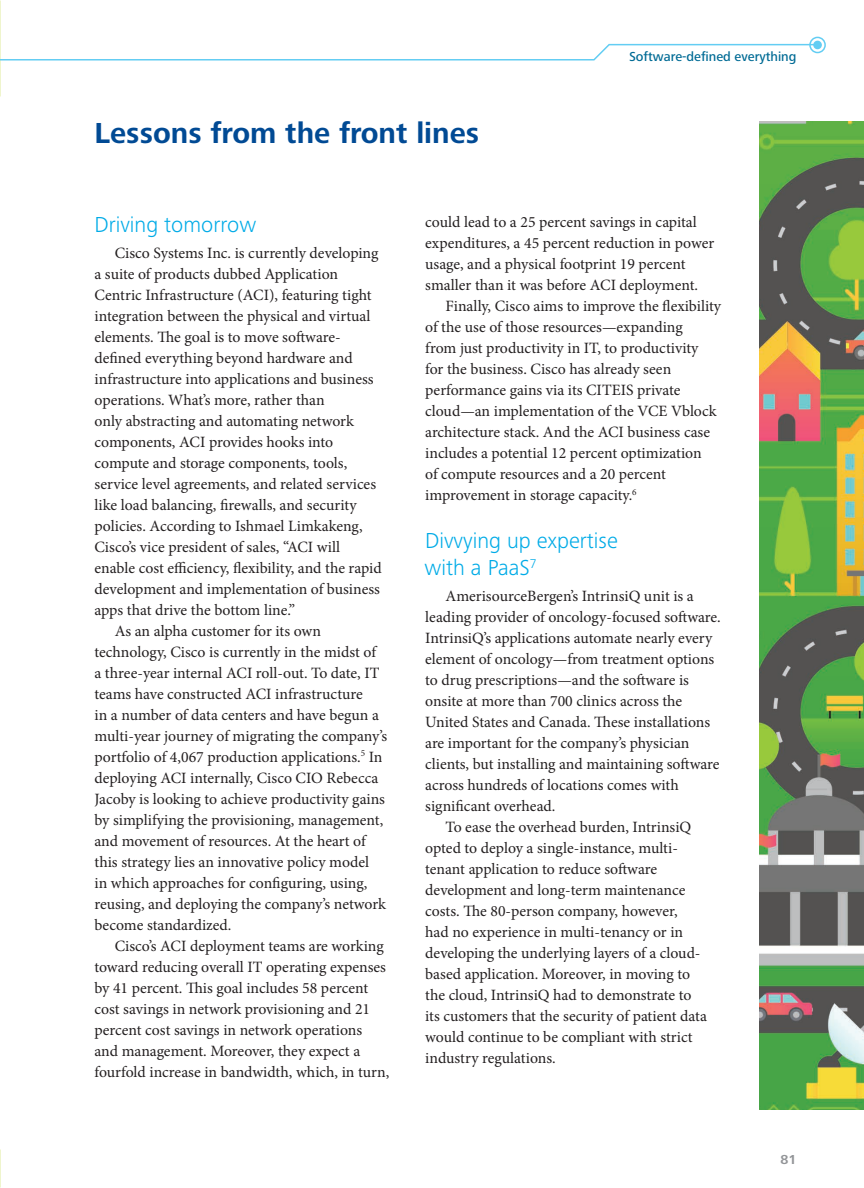
<style>
.page{position:relative;width:864px;height:1188px;background:#fff}
.page>*{position:absolute;margin:0;border:0;box-sizing:border-box;transform-origin:0 0}
.heading1a-subheading{font:700 30px "Frutiger Next Pro";color:#014a94}
.heading2{font:300 22.5px/27px "Frutiger Next Pro";color:#00abe7}
.body-indent{font:15.75px/21px "Minion Pro";color:#231f20}
.t1{font:500 13.5px "Frutiger Next Pro";color:#006b95}
.t2{font:700 13.5px "Frutiger Next Pro";color:#939598}
</style>
<div class="page">
<img style="left:759px;top:122px;width:105px;height:988px">
<svg style="left:0;top:43px;width:819px;height:19px"></svg>
<div style="left:813px;top:41px;width:9px;height:8px;background:#63cdf3;border-radius:50%"></div>
<div style="left:809px;top:37px;width:17px;height:16px;border:2px solid #63cdf3;border-radius:50%"></div>
<p class="heading1a-subheading" style="left:94px;top:116px;width:386px">Lessons from the front lines</p>
<p class="t1" style="left:629px;top:49px;width:169px">Software-defined everything</p>
<p class="heading2" style="left:94px;top:211px;width:163px">Driving tomorrow</p>
<p class="body-indent" style="left:94px;top:242px;width:289px;text-indent:20px">Cisco Systems Inc. is currently developing a suite of products dubbed Application Centric Infrastructure (ACI), featuring tight integration between the physical and virtual elements. The goal is to move software&shy;defined everything beyond hardware and infrastructure into applications and business operations. What’s more, rather than<br>only abstracting and automating network components, ACI provides hooks into compute and storage components, tools, service level agreements, and related services like load balancing, firewalls, and security policies. According to Ishmael Limkakeng, Cisco’s vice president of sales, “ACI will enable cost efficiency, flexibility, and the rapid development and implementation of business apps that drive the bottom line.”</p>
<p class="body-indent" style="left:94px;top:620px;width:294px;text-indent:20px">As an alpha customer for its own technology, Cisco is currently in the midst of<br>a three-year internal ACI roll-out. To date, IT teams have constructed ACI infrastructure<br>in a number of data centers and have begun a multi-year journey of migrating the company’s portfolio of 4,067 production applications.<sup>5</sup> In deploying ACI internally, Cisco CIO Rebecca Jacoby is looking to achieve productivity gains by simplifying the provisioning, management, and movement of resources. At the heart of this strategy lies an innovative policy model<br>in which approaches for configuring, using, reusing, and deploying the company’s network become standardized.</p>
<p class="body-indent" style="left:94px;top:935px;width:296px;text-indent:20px">Cisco’s ACI deployment teams are working toward reducing overall IT operating expenses by 41 percent. This goal includes 58 percent cost savings in network provisioning and 21 percent cost savings in network operations and management. Moreover, they expect a fourfold increase in bandwidth, which, in turn,</p>
<p class="body-indent" style="left:425px;top:212px;width:290px">could lead to a 25 percent savings in capital expenditures, a 45 percent reduction in power usage, and a physical footprint 19 percent smaller than it was before ACI deployment.</p>
<p class="body-indent" style="left:425px;top:296px;width:297px;text-indent:20px">Finally, Cisco aims to improve the flexibility of the use of those resources—expanding<br>from just productivity in IT, to productivity<br>for the business. Cisco has already seen performance gains via its CITEIS private cloud—an implementation of the VCE Vblock architecture stack. And the ACI business case includes a potential 12 percent optimization<br>of compute resources and a 20 percent improvement in storage capacity.<sup>6</sup></p>
<p class="heading2" style="left:425px;top:527px;width:195px">Divvying up expertise with a PaaS<sup>7</sup></p>
<p class="body-indent" style="left:425px;top:585px;width:297px;text-indent:20px">AmerisourceBergen’s IntrinsiQ unit is a leading provider of oncology-focused software.<br>IntrinsiQ’s applications automate nearly every element of oncology—from treatment options to drug prescriptions—and the software is onsite at more than 700 clinics across the United States and Canada. These installations are important for the company’s physician clients, but installing and maintaining software across hundreds of locations comes with significant overhead.</p>
<p class="body-indent" style="left:425px;top:816px;width:283px;text-indent:20px">To ease the overhead burden, IntrinsiQ opted to deploy a single-instance, multi&shy;tenant application to reduce software development and long-term maintenance costs. The 80-person company, however,<br>had no experience in multi-tenancy or in developing the underlying layers of a cloud&shy;based application. Moreover, in moving to the cloud, IntrinsiQ had to demonstrate to its customers that the security of patient data would continue to be compliant with strict industry regulations.</p>
<p class="t2" style="left:781px;top:1152px;width:17px">81</p>
</div>
